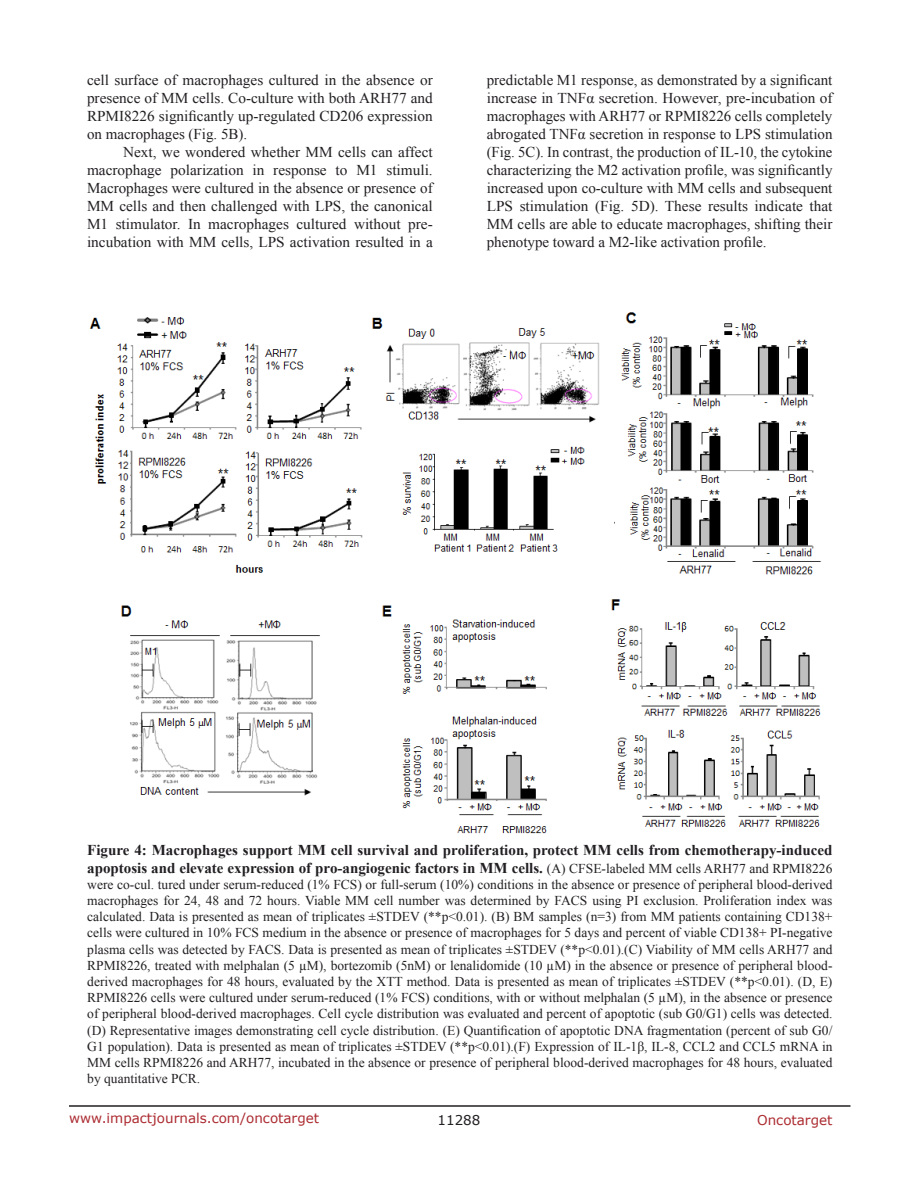
<style>
.page{position:relative;width:918px;height:1188px;background:#fff}
.page>*{position:absolute;margin:0;border:0;box-sizing:border-box;transform-origin:0 0}
.BodyText{font:15px/18px "Times New Roman";color:#221f22;text-align:justify}
.FigureText{font:700 15px/18px "Times New Roman";color:#221f22}
.FigureText-2{font:13.5px/16.2px "Times New Roman";color:#221f22;text-align:justify}
.t1{font:13.5px "Verdana";color:#ac2b31}
.t2{font:13.5px "Verdana";color:#221f22}
.s1{font-weight:400;font-size:13.5px}
</style>
<div class="page">
<hr style="left:69px;top:1105px;width:781px;height:2px;background:#231f20">
<img style="left:89px;top:312px;width:733px;height:522px">
<p class="BodyText" style="left:87px;top:71px;width:347px">cell surface of macrophages cultured in the absence or presence of MM cells. Co-culture with both ARH77 and RPMI8226 significantly up-regulated CD206 expression on macrophages (Fig. 5B).</p>
<p class="BodyText" style="left:87px;top:143px;width:347px;text-indent:36px">Next, we wondered whether MM cells can affect macrophage polarization in response to M1 stimuli.<br>Macrophages were cultured in the absence or presence of MM cells and then challenged with LPS, the canonical M1 stimulator. In macrophages cultured without pre&shy;incubation with MM cells, LPS activation resulted in a</p>
<p class="BodyText" style="left:487px;top:71px;width:347px">predictable M1 response, as demonstrated by a significant increase in TNFα secretion. However, pre-incubation of macrophages with ARH77 or RPMI8226 cells completely abrogated TNFα secretion in response to LPS stimulation (Fig. 5C). In contrast, the production of IL-10, the cytokine characterizing the M2 activation profile, was significantly increased upon co-culture with MM cells and subsequent LPS stimulation (Fig. 5D). These results indicate that MM cells are able to educate macrophages, shifting their phenotype toward a M2-like activation profile.</p>
<p class="FigureText" style="left:87px;top:840px;width:747px">Figure 4: Macrophages support MM cell survival and proliferation, protect MM cells from chemotherapy-induced apoptosis and elevate expression of pro-angiogenic factors in MM cells. <span class="s1">(A) CFSE-labeled MM cells ARH77 and RPMI8226</span></p>
<p class="FigureText-2" style="left:87px;top:876px;width:747px">were co-cul. tured under serum-reduced (1% FCS) or full-serum (10%) conditions in the absence or presence of peripheral blood-derived macrophages for 24, 48 and 72 hours. Viable MM cell number was determined by FACS using PI exclusion. Proliferation index was calculated. Data is presented as mean of triplicates ±STDEV (**p&lt;0.01). (B) BM samples (n=3) from MM patients containing CD138+ cells were cultured in 10% FCS medium in the absence or presence of macrophages for 5 days and percent of viable CD138+ PI-negative plasma cells was detected by FACS. Data is presented as mean of triplicates ±STDEV (**p&lt;0.01).(C) Viability of MM cells ARH77 and RPMI8226, treated with melphalan (5 µM), bortezomib (5nM) or lenalidomide (10 µM) in the absence or presence of peripheral blood&shy;derived macrophages for 48 hours, evaluated by the XTT method. Data is presented as mean of triplicates ±STDEV (**p&lt;0.01). (D, E)<br>RPMI8226 cells were cultured under serum-reduced (1% FCS) conditions, with or without melphalan (5 µM), in the absence or presence of peripheral blood-derived macrophages. Cell cycle distribution was evaluated and percent of apoptotic (sub G0/G1) cells was detected. (D) Representative images demonstrating cell cycle distribution. (E) Quantification of apoptotic DNA fragmentation (percent of sub G0/ G1 population). Data is presented as mean of triplicates ±STDEV (**p&lt;0.01).(F) Expression of IL-1β, IL-8, CCL2 and CCL5 mRNA in MM cells RPMI8226 and ARH77, incubated in the absence or presence of peripheral blood-derived macrophages for 48 hours, evaluated by quantitative PCR.</p>
<p class="t1" style="left:69px;top:1109px;width:252px">www.impactjournals.com/oncotarget</p>
<p class="t2" style="left:438px;top:1111px;width:44px">11288</p>
<p class="t1" style="left:757px;top:1111px;width:77px">Oncotarget</p>
</div>
